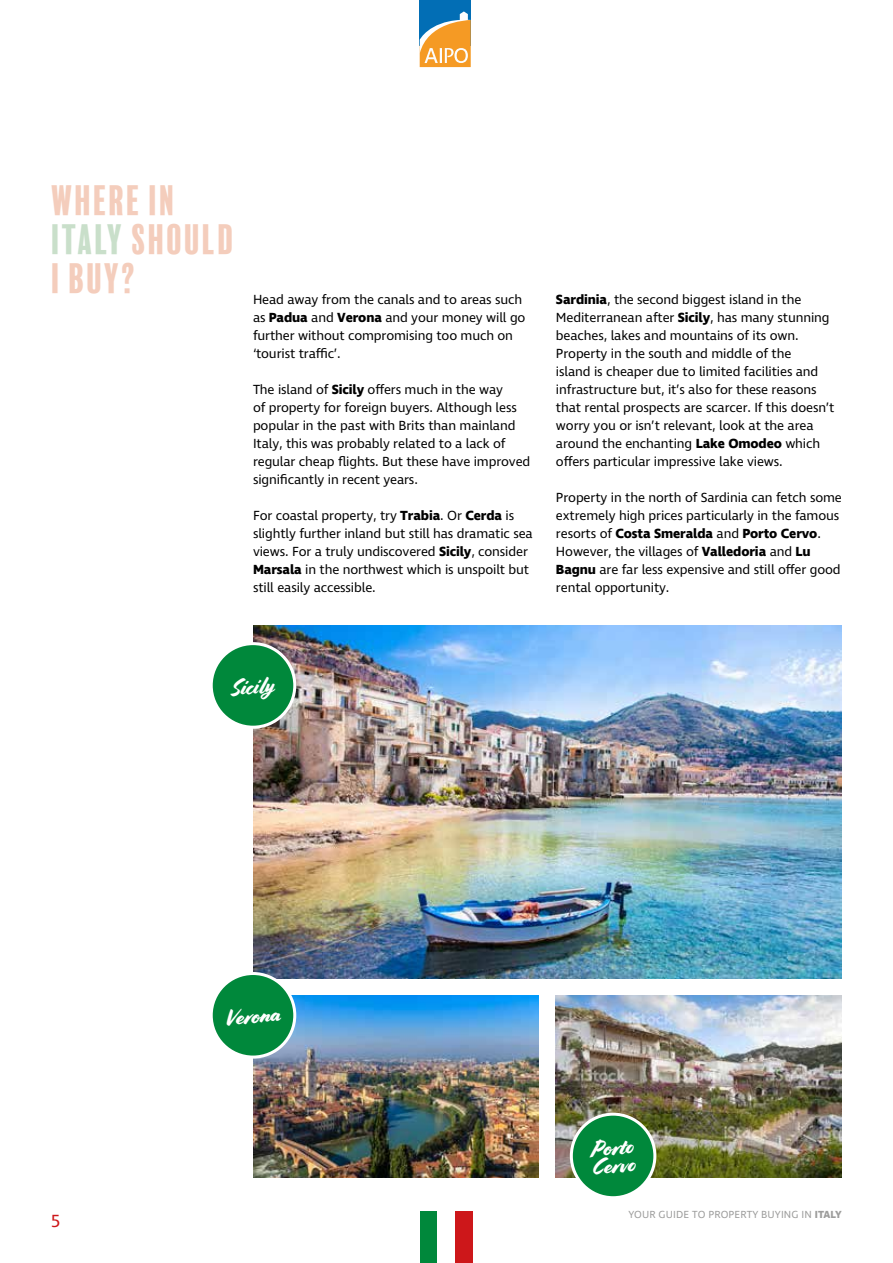
<style>
.page{position:relative;width:893px;height:1263px;background:#fff}
.page>*{position:absolute;margin:0;border:0;box-sizing:border-box;transform-origin:0 0}
.t1{font:39px/39px "Balboa Plus Fill";color:#f4cdbc}
.t2{font:22.5px/18px "Cortado";color:#fff}
.t3{font:18px "Ingra";color:#cd171a}
.t4{font:13.5px/18px "Ingra";letter-spacing:-.01em;color:#000}
.t5{font:10.5px "Ingra";letter-spacing:.01em;color:#9d9d9c}
.s1{color:#c9dfca}
.s2{font-weight:700}
</style>
<div class="page">
<div style="left:420px;top:0;width:51px;height:46px;background:#026eb5"></div>
<svg style="left:420px;top:11px;width:51px;height:56px"></svg>
<div style="left:421px;top:1212px;width:17px;height:51px;background:#00883b"></div>
<div style="left:455px;top:1212px;width:17px;height:51px;background:#cd171a"></div>
<img style="left:253px;top:995px;width:286px;height:183px">
<img style="left:253px;top:625px;width:589px;height:353px">
<img style="left:556px;top:995px;width:286px;height:183px">
<div style="left:211px;top:973px;width:84px;height:84px;background:#00883b;border-radius:50%"></div>
<div style="left:210px;top:972px;width:86px;height:86px;border:3px solid #fff;border-radius:50%"></div>
<div style="left:211px;top:644px;width:84px;height:83px;background:#00883b;border-radius:50%"></div>
<div style="left:210px;top:642px;width:86px;height:87px;border:3px solid #fff;border-radius:50%"></div>
<div style="left:571px;top:1114px;width:84px;height:84px;background:#00883b;border-radius:50%"></div>
<div style="left:570px;top:1113px;width:86px;height:86px;border:3px solid #fff;border-radius:50%"></div>
<h1 class="t1" style="left:51px;top:182px;width:186px">WHERE IN<br><span class="s1">ITALY</span> SHOULD<br>I BUY?</h1>
<p class="t4" style="left:253px;top:291px;width:274px">Head away from the canals and to areas such as <span class="s2">Padua</span> and <span class="s2">Verona</span> and your money will go further without compromising too much on ‘tourist traffic’.</p>
<p class="t4" style="left:253px;top:381px;width:279px">The island of <span class="s2">Sicily</span> offers much in the way<br>of property for foreign buyers. Although less popular in the past with Brits than mainland Italy, this was probably related to a lack of regular cheap flights. But these have improved significantly in recent years.</p>
<p class="t4" style="left:253px;top:507px;width:281px">For coastal property, try <span class="s2">Trabia</span>. Or <span class="s2">Cerda</span> is slightly further inland but still has dramatic sea views. For a truly undiscovered <span class="s2">Sicily</span>, consider <span class="s2">Marsala</span> in the northwest which is unspoilt but still easily accessible.</p>
<p class="t4" style="left:556px;top:291px;width:280px"><span class="s2">Sardinia</span>, the second biggest island in the Mediterranean after <span class="s2">Sicily</span>, has many stunning beaches, lakes and mountains of its own.<br>Property in the south and middle of the<br>island is cheaper due to limited facilities and infrastructure but, it’s also for these reasons that rental prospects are scarcer. If this doesn’t worry you or isn’t relevant, look at the area around the enchanting <span class="s2">Lake Omodeo</span> which offers particular impressive lake views.</p>
<p class="t4" style="left:556px;top:489px;width:287px">Property in the north of Sardinia can fetch some extremely high prices particularly in the famous resorts of <span class="s2">Costa Smeralda</span> and <span class="s2">Porto Cervo</span>.<br>However, the villages of <span class="s2">Valledoria</span> and <span class="s2">Lu Bagnu</span> are far less expensive and still offer good rental opportunity.</p>
<h2 class="t2" style="left:230px;top:679px;width:46px;rotate:-5deg">Sicily</h2>
<h3 class="t3" style="left:51px;top:1210px;width:11px">5</h3>
<h2 class="t2" style="left:224px;top:1010px;width:58px;rotate:-5deg">Verona</h2>
<h2 class="t2" style="left:589px;top:1141px;width:46px;rotate:-5deg">Porto<br>Cervo</h2>
<p class="t5" style="left:628px;top:1208px;width:215px">YOUR GUIDE TO PROPERTY BUYING IN <span class="s2">ITALY</span></p>
</div>
